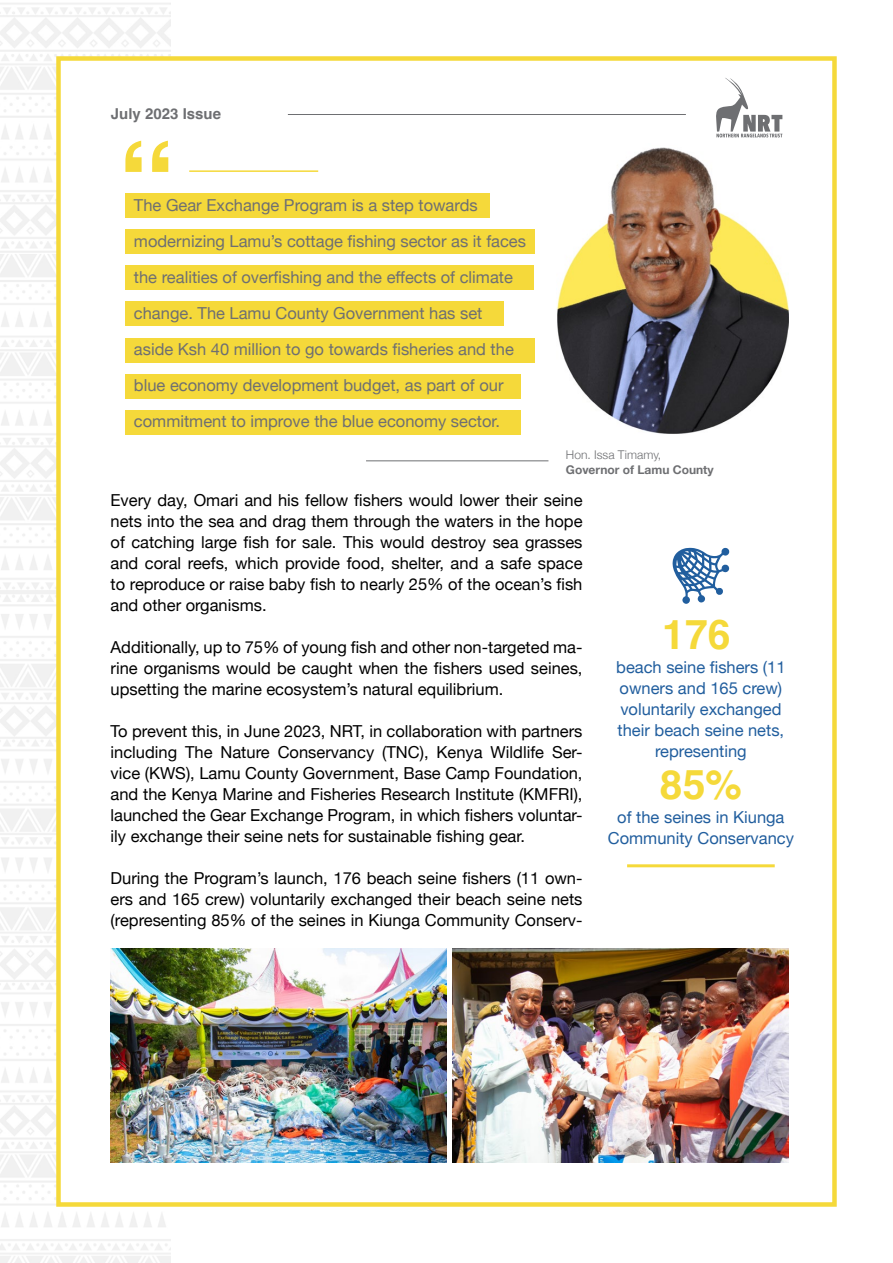
<style>
.page{position:relative;width:893px;height:1263px;background:#fff}
.page>*{position:absolute;margin:0;border:0;box-sizing:border-box;transform-origin:0 0}
.t1{font:700 40.95px "Helvetica";color:#f5d93a}
.t2{font:16.5px/21px "Helvetica Neue";color:#000;text-align:justify}
.t3{font:16.5px/36px "Helvetica Neue";color:#6e6f72}
.t4{font:16.5px/21px "Helvetica Neue";color:#215e9e;text-align:center}
.t5{font:700 15px "Helvetica";color:#6e6f72}
.t6{font:700 12px "Helvetica Neue";color:#6e6f72}
.t7{font:300 12px "Helvetica Neue";color:#6e6f72}
</style>
<div class="page">
<div style="left:56px;top:56px;width:781px;height:1151px;border:4px solid #f5d93a"></div>
<svg style="left:716px;top:78px;width:66px;height:59px"></svg>
<hr style="left:288px;top:114px;width:398px;height:1px;background:#6e6f72">
<hr style="left:189px;top:170px;width:129px;height:2px;background:#f5d93a">
<svg style="left:125px;top:141px;width:43px;height:31px"></svg>
<div style="left:125px;top:193px;width:365px;height:25px;background:#f5d93a"></div>
<div style="left:125px;top:339px;width:410px;height:24px;background:#f5d93a"></div>
<div style="left:125px;top:265px;width:409px;height:24px;background:#f5d93a"></div>
<div style="left:125px;top:410px;width:396px;height:25px;background:#f5d93a"></div>
<div style="left:125px;top:301px;width:379px;height:24px;background:#f5d93a"></div>
<div style="left:125px;top:229px;width:410px;height:24px;background:#f5d93a"></div>
<div style="left:125px;top:375px;width:396px;height:24px;background:#f5d93a"></div>
<hr style="left:366px;top:460px;width:182px;height:1px;background:#6e6f72">
<img style="left:557px;top:147px;width:231px;height:287px">
<img style="left:111px;top:949px;width:335px;height:214px">
<img style="left:453px;top:949px;width:335px;height:214px">
<hr style="left:627px;top:864px;width:148px;height:3px;background:#f5d93a">
<svg style="left:672px;top:547px;width:58px;height:57px"></svg>
<p class="t5" style="left:111px;top:105px;width:112px">July 2023 Issue</p>
<p class="t3" style="left:134px;top:188px;width:394px">The Gear Exchange Program is a step towards modernizing Lamu’s cottage fishing sector as it faces the realities of overfishing and the effects of climate change. The Lamu County Government has set<br>aside Ksh 40 million to go towards fisheries and the blue economy development budget, as part of our commitment to improve the blue economy sector.</p>
<p class="t7" style="left:566px;top:445px;width:97px">Hon. Issa Timamy,</p>
<p class="t6" style="left:566px;top:460px;width:149px">Governor of Lamu County</p>
<p class="t2" style="left:111px;top:490px;width:473px">Every day, Omari and his fellow fishers would lower their seine nets into the sea and drag them through the waters in the hope of catching large fish for sale. This would destroy sea grasses and coral reefs, which provide food, shelter, and a safe space to reproduce or raise baby fish to nearly 25% of the ocean’s fish and other organisms.</p>
<p class="t2" style="left:111px;top:637px;width:473px">Additionally, up to 75% of young fish and other non-targeted ma&shy;rine organisms would be caught when the fishers used seines, upsetting the marine ecosystem’s natural equilibrium.</p>
<p class="t2" style="left:111px;top:721px;width:473px">To prevent this, in June 2023, NRT, in collaboration with partners including The Nature Conservancy (TNC), Kenya Wildlife Ser&shy;vice (KWS), Lamu County Government, Base Camp Foundation, and the Kenya Marine and Fisheries Research Institute (KMFRI), launched the Gear Exchange Program, in which fishers voluntar&shy;ily exchange their seine nets for sustainable fishing gear.</p>
<p class="t2" style="left:111px;top:868px;width:473px">During the Program’s launch, 176 beach seine fishers (11 own&shy;ers and 165 crew) voluntarily exchanged their beach seine nets (representing 85% of the seines in Kiunga Community Conserv-</p>
<h1 class="t1" style="left:662px;top:610px;width:70px">176</h1>
<p class="t4" style="left:616px;top:657px;width:171px">beach seine fishers (11 owners and 165 crew) voluntarily exchanged their beach seine nets, representing</p>
<h1 class="t1" style="left:660px;top:760px;width:83px">85%</h1>
<p class="t4" style="left:608px;top:807px;width:188px">of the seines in Kiunga<br>Community Conservancy</p>
</div>
